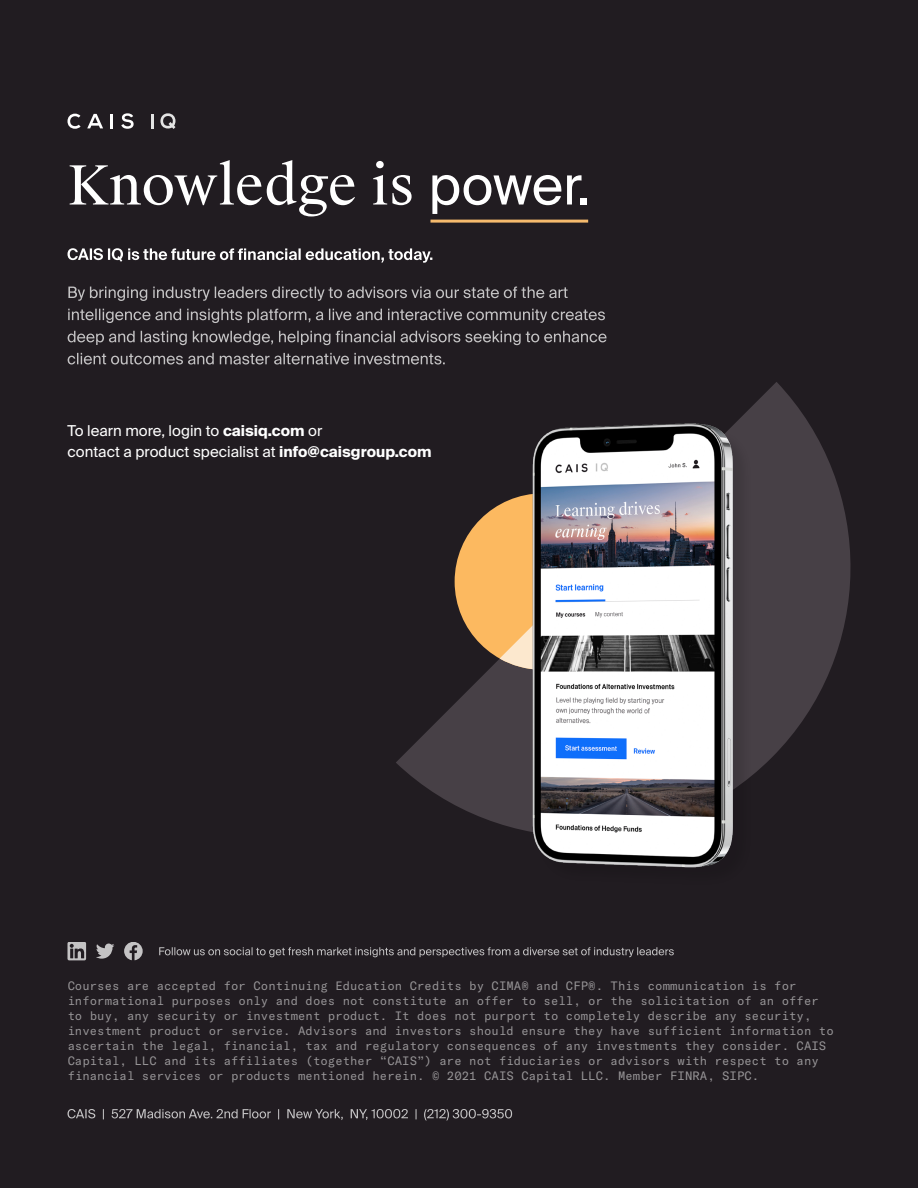
<style>
.page{position:relative;width:918px;height:1188px;background:#211c21}
.page>*{position:absolute;margin:0;border:0;box-sizing:border-box;transform-origin:0 0}
.t1{font:54px "Suisse Works";color:#fff}
.t2{font:15px/21px "Suisse Intl";color:#fff}
.t3{font:12px/15px "GT America Mono";color:#fff}
.s1{font-family:"Suisse Intl"}
.s2{font-weight:700}
</style>
<div class="page">
<hr style="left:430px;top:220px;width:158px;height:3px;background:#f5ba6d">
<svg style="left:121px;top:113px;width:13px;height:16px"></svg>
<svg style="left:68px;top:114px;width:13px;height:15px"></svg>
<svg style="left:160px;top:113px;width:15px;height:16px"></svg>
<svg style="left:87px;top:114px;width:16px;height:14px"></svg>
<hr style="left:110px;top:114px;width:3px;height:14px;background:#fff">
<svg style="left:151px;top:114px;width:2px;height:14px"></svg>
<svg style="left:396px;top:382px;width:455px;height:448px"></svg>
<div style="left:455px;top:493px;width:176px;height:177px;background:#fcb960;border-radius:50%"></div>
<svg style="left:500px;top:637px;width:21px;height:33px"></svg>
<div style="left:536px;top:427px;width:216px;height:459px;background:#000;opacity:.12"></div>
<img style="left:521px;top:413px;width:225px;height:473px">
<svg style="left:67px;top:1109px;width:445px;height:11px"></svg>
<svg style="left:159px;top:947px;width:515px;height:10px"></svg>
<svg style="left:68px;top:248px;width:364px;height:15px"></svg>
<svg style="left:68px;top:353px;width:377px;height:12px"></svg>
<svg style="left:68px;top:331px;width:539px;height:14px"></svg>
<svg style="left:68px;top:309px;width:537px;height:14px"></svg>
<svg style="left:68px;top:287px;width:500px;height:14px"></svg>
<svg style="left:124px;top:942px;width:19px;height:18px"></svg>
<svg style="left:68px;top:942px;width:18px;height:18px"></svg>
<svg style="left:96px;top:944px;width:18px;height:14px"></svg>
<h1 class="t1" style="left:68px;top:152px;width:524px">Knowledge is <span class="s1">power.</span></h1>
<p class="t2" style="left:68px;top:420px;width:366px">To learn more, login to <span class="s2">caisiq.com</span> or<br>contact a product specialist at <span class="s2">info@caisgroup.com</span></p>
<p class="t3" style="left:68px;top:978px;width:768px">Courses are accepted for Continuing Education Credits by CIMA® and CFP®. This communication is for informational purposes only and does not constitute an offer to sell, or the solicitation of an offer to buy, any security or investment product. It does not purport to completely describe any security, investment product or service. Advisors and investors should ensure they have sufficient information to ascertain the legal, financial, tax and regulatory consequences of any investments they consider. CAIS Capital, LLC and its affiliates (together “CAIS”) are not fiduciaries or advisors with respect to any financial services or products mentioned herein. © 2021 CAIS Capital LLC. Member FINRA, SIPC.</p>
</div>
